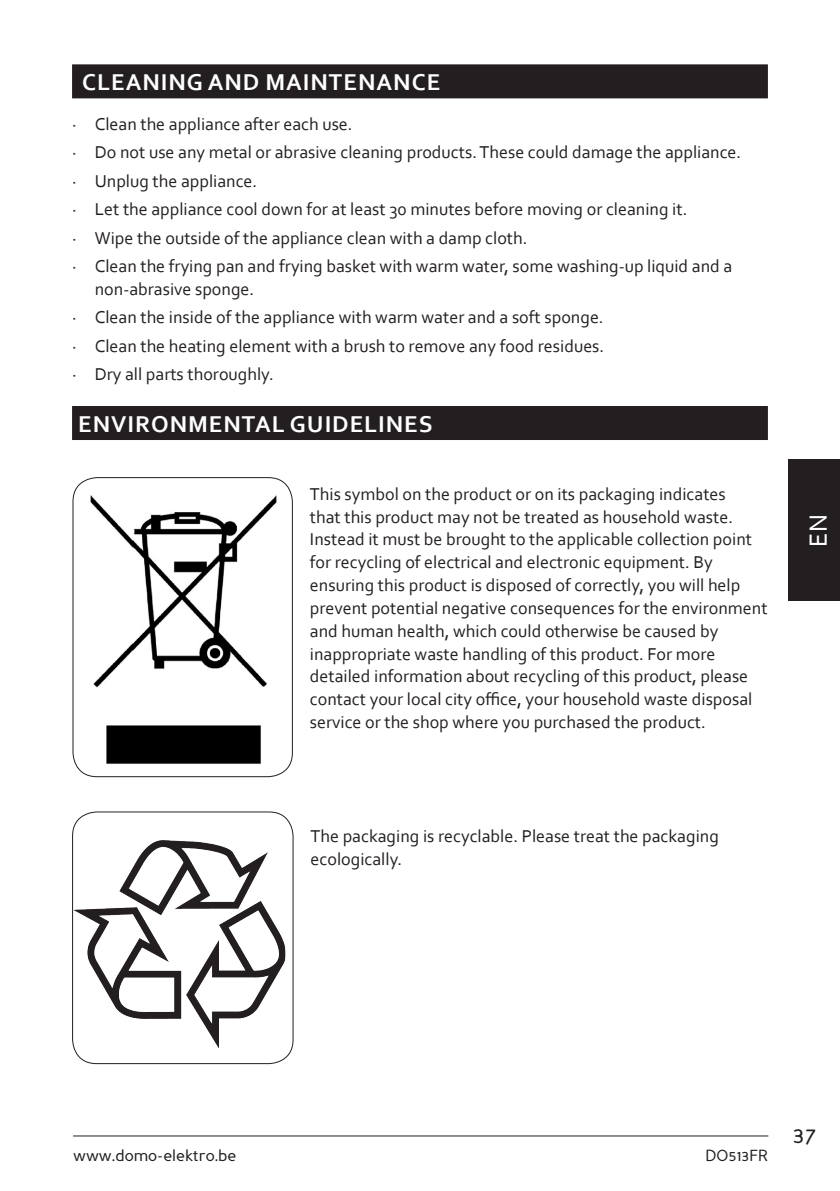
<style>
.page{position:relative;width:840px;height:1191px;background:#fff}
.page>*{position:absolute;margin:0;border:0;box-sizing:border-box;transform-origin:0 0}
.t1{font:26px "Corbel";color:#fff}
.t2{font:700 24px "Corbel";letter-spacing:.04em;color:#fff}
.t3{font:24px "Perspective Sans";color:#231f20}
.t4{font:18px/22.8px "Corbel";color:#231f20}
.t5{font:16px "Perspective Sans";color:#231f20}
</style>
<div class="page">
<hr style="left:73px;top:1135px;width:694px;height:1px;background:#231f20">
<div style="left:788px;top:459px;width:51px;height:142px;background:#231f20"></div>
<div style="left:72px;top:64px;width:695px;height:34px;background:#231f20"></div>
<div style="left:72px;top:406px;width:695px;height:34px;background:#231f20"></div>
<img style="left:90px;top:495px;width:187px;height:269px">
<div style="left:72px;top:477px;width:221px;height:300px;border:1px solid #231f20;border-radius:24px"></div>
<img style="left:72px;top:840px;width:213px;height:208px">
<div style="left:72px;top:811px;width:221px;height:253px;border:1px solid #231f20;border-radius:24px"></div>
<h2 class="t2" style="left:82px;top:67px;width:359px">CLEANING AND MAINTENANCE</h2>
<p class="t4" style="left:72px;top:109px;width:670px;line-height:28.4px">· Clean the appliance after each use.<br>· Do not use any metal or abrasive cleaning products. These could damage the appliance. · Unplug the appliance.<br>· Let the appliance cool down for at least 30 minutes before moving or cleaning it.<br>· Wipe the outside of the appliance clean with a damp cloth.<br>· Clean the frying pan and frying basket with warm water, some washing-up liquid and a</p>
<p class="t4" style="left:72px;top:274px;width:533px;line-height:28.4px;text-indent:23px">non-abrasive sponge.<br>· Clean the inside of the appliance with warm water and a soft sponge. · Clean the heating element with a brush to remove any food residues. · Dry all parts thoroughly.</p>
<h2 class="t2" style="left:78px;top:409px;width:356px">ENVIRONMENTAL GUIDELINES</h2>
<p class="t4" style="left:310px;top:482px;width:459px">This symbol on the product or on its packaging indicates<br>that this product may not be treated as household waste.<br>Instead it must be brought to the applicable collection point for recycling of electrical and electronic equipment. By ensuring this product is disposed of correctly, you will help prevent potential negative consequences for the environment and human health, which could otherwise be caused by inappropriate waste handling of this product. For more detailed information about recycling of this product, please contact your local city office, your household waste disposal service or the shop where you purchased the product.</p>
<p class="t4" style="left:310px;top:824px;width:409px">The packaging is recyclable. Please treat the packaging ecologically.</p>
<h1 class="t1" style="left:801px;top:546px;width:34px;rotate:-90deg">EN</h1>
<p class="t5" style="left:73px;top:1146px;width:165px">www.domo-elektro.be</p>
<p class="t5" style="left:705px;top:1146px;width:64px">DO513FR</p>
<h2 class="t3" style="left:792px;top:1120px;width:25px">37</h2>
</div>
